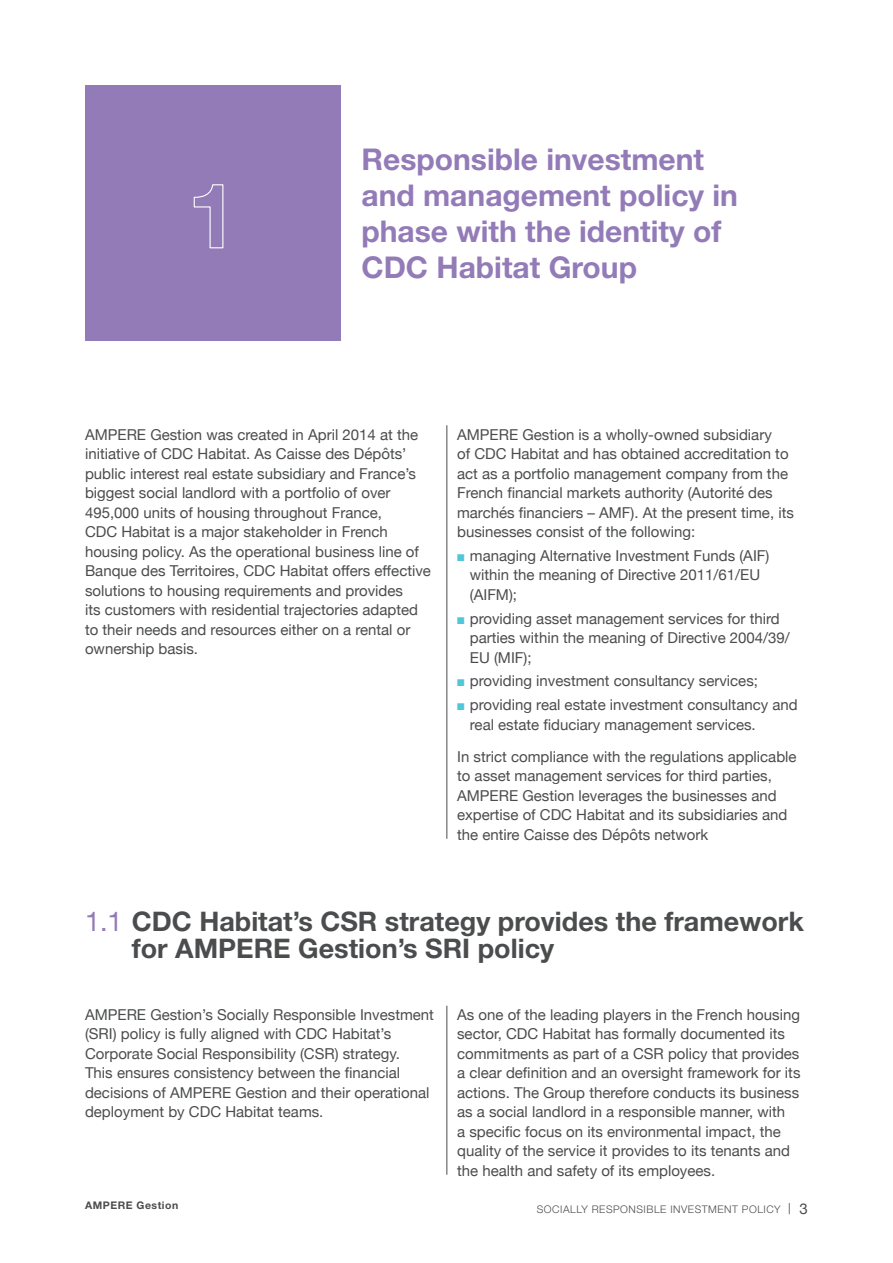
<style>
.page{position:relative;width:893px;height:1263px;background:#fff}
.page>*{position:absolute;margin:0;border:0;box-sizing:border-box;transform-origin:0 0}
.Titre1{font:700 30px/36px "Helvetica Neue";color:#937bb8}
.Titre2{font:700 27px/27px "Helvetica Neue";color:#4b4c4d}
.TXT{font:15px/19.5px "Helvetica Neue";color:#4b4c4d}
.t1{font:300 10.5px "Helvetica Neue";letter-spacing:.05em;color:#4b4c4d}
.t2{font:700 10.5px "Helvetica Neue";letter-spacing:.05em;color:#4b4c4d}
.s1{color:#51c6d8}
.s2{font-weight:400;color:#937bb8}
.s3{font-size:15px}
.s4{font-weight:400;font-size:15px}
</style>
<div class="page">
<div style="left:85px;top:85px;width:255px;height:255px;background:#937bb8"></div>
<svg style="left:193px;top:184px;width:31px;height:65px"></svg>
<hr style="left:446px;top:425px;width:1px;height:414px;background:#4b4c4d">
<hr style="left:446px;top:1006px;width:1px;height:169px;background:#4b4c4d">
<p class="Titre1" style="left:361px;top:141px;width:378px">Responsible investment and management policy in phase with the identity of<br>CDC Habitat Group</p>
<p class="TXT" style="left:85px;top:425px;width:347px">AMPERE Gestion was created in April 2014 at the initiative of CDC Habitat. As Caisse des Dépôts’ public interest real estate subsidiary and France’s biggest social landlord with a portfolio of over 495,000 units of housing throughout France,<br>CDC Habitat is a major stakeholder in French housing policy. As the operational business line of Banque des Territoires, CDC Habitat offers effective solutions to housing requirements and provides<br>its customers with residential trajectories adapted to their needs and resources either on a rental or ownership basis.</p>
<p class="TXT" style="left:457px;top:425px;width:338px">AMPERE Gestion is a wholly-owned subsidiary<br>of CDC Habitat and has obtained accreditation to act as a portfolio management company from the French financial markets authority (Autorité des marchés financiers – AMF). At the present time, its businesses consist of the following:</p>
<p class="TXT" style="left:470px;top:547px;width:301px;text-indent:-13px"><span class="s1">■</span> managing Alternative Investment Funds (AIF) within the meaning of Directive 2011/61/EU (AIFM);</p>
<p class="TXT" style="left:470px;top:609px;width:322px;text-indent:-13px"><span class="s1">■</span> providing asset management services for third parties within the meaning of Directive 2004/39/<br>EU (MIF);</p>
<p class="TXT" style="left:457px;top:672px;width:302px"><span class="s1">■</span> providing investment consultancy services;</p>
<p class="TXT" style="left:470px;top:696px;width:329px;text-indent:-13px"><span class="s1">■</span> providing real estate investment consultancy and real estate fiduciary management services.</p>
<p class="TXT" style="left:457px;top:748px;width:341px">In strict compliance with the regulations applicable to asset management services for third parties, AMPERE Gestion leverages the businesses and expertise of CDC Habitat and its subsidiaries and the entire Caisse des Dépôts network</p>
<p class="Titre2" style="left:132px;top:907px;width:674px;text-indent:-47px"><span class="s2">1.1</span> CDC Habitat’s CSR strategy provides the framework for AMPERE Gestion’s SRI policy</p>
<p class="TXT" style="left:85px;top:1005px;width:350px">AMPERE Gestion’s Socially Responsible Investment (SRI) policy is fully aligned with CDC Habitat’s Corporate Social Responsibility (CSR) strategy.<br>This ensures consistency between the financial decisions of AMPERE Gestion and their operational deployment by CDC Habitat teams.</p>
<p class="TXT" style="left:457px;top:1005px;width:345px">As one of the leading players in the French housing sector, CDC Habitat has formally documented its commitments as part of a CSR policy that provides a clear definition and an oversight framework for its actions. The Group therefore conducts its business as a social landlord in a responsible manner, with<br>a specific focus on its environmental impact, the quality of the service it provides to its tenants and the health and safety of its employees.</p>
<p class="t2" style="left:85px;top:1199px;width:95px">AMPERE Gestion</p>
<p class="t1" style="left:537px;top:1202px;width:273px">SOCIALLY RESPONSIBLE INVESTMENT POLICY <span class="s3">|</span> <span class="s4">3</span></p>
</div>
